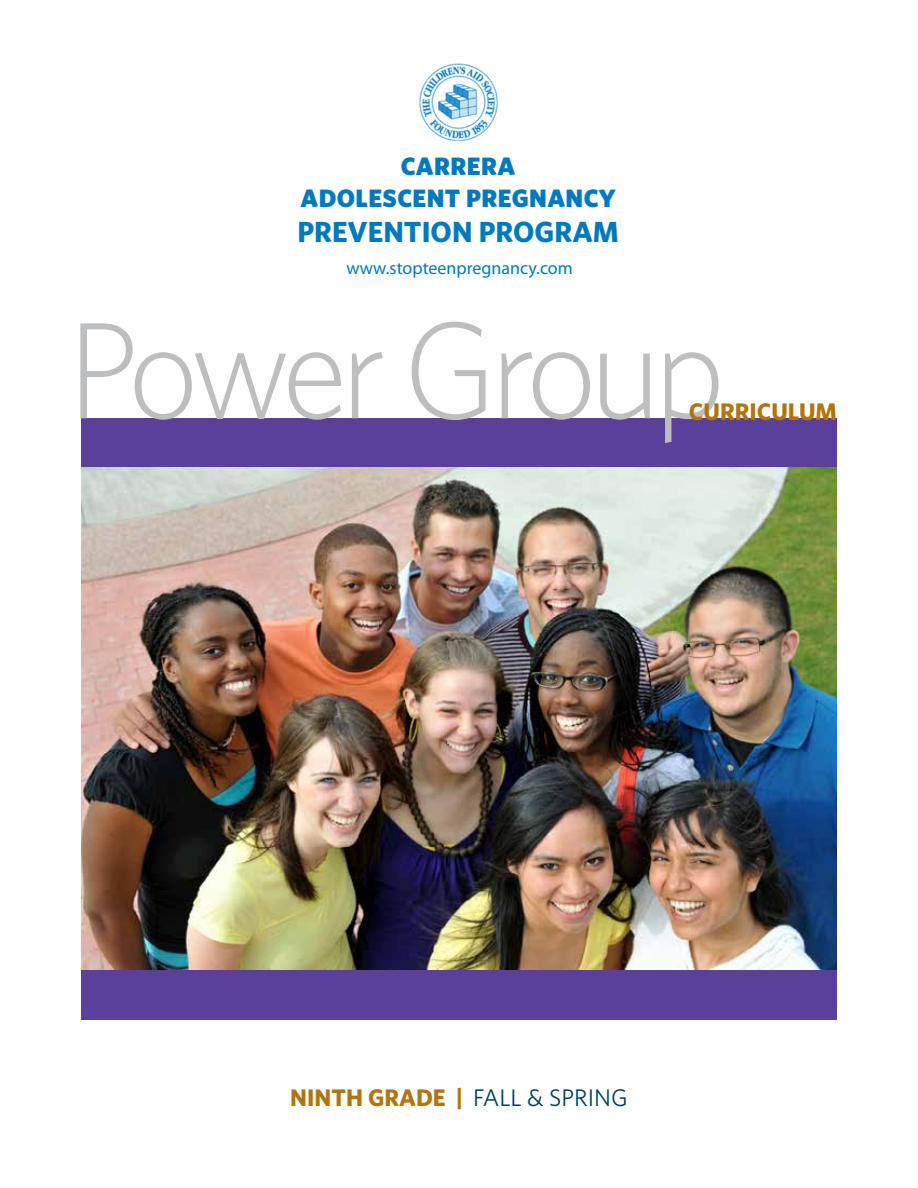
<style>
.page{position:relative;width:918px;height:1188px;background:#fff}
.page>*{position:absolute;margin:0;border:0;box-sizing:border-box;transform-origin:0 0}
.t1{font:300 137.55px "Whitney";letter-spacing:-.06em;color:#bcbec0}
.t2{font:700 29.1px "Whitney";color:#0079c1}
.t3{font:900 25.2px/32.1px "Whitney";letter-spacing:.015em;color:#0079c1;text-align:center}
.t4{font:700 24px "Whitney";color:#b2740e}
.t5{font:18px "Myriad Pro";color:#0079c1}
.s1{font-weight:400;color:#003f5f}
</style>
<div class="page">
<div style="left:81px;top:969px;width:756px;height:50px;background:#5a4099"></div>
<div style="left:81px;top:418px;width:756px;height:51px;background:#5a4099"></div>
<img style="left:419px;top:63px;width:79px;height:78px">
<img style="left:81px;top:468px;width:756px;height:501px">
<p class="t3" style="left:301px;top:150px;width:317px">CARRERA<br>ADOLESCENT PREGNANCY</p>
<p class="t2" style="left:297px;top:213px;width:323px">PREVENTION PROGRAM</p>
<p class="t5" style="left:346px;top:257px;width:228px">www.stopteenpregnancy.com</p>
<h1 class="t1" style="left:67px;top:279px;width:661px">Power Group</h1>
<p class="t4" style="left:689px;top:395px;width:150px">CURRICULUM</p>
<p class="t4" style="left:290px;top:1082px;width:339px">NINTH GRADE | <span class="s1">FALL &amp; SPRING</span></p>
</div>
